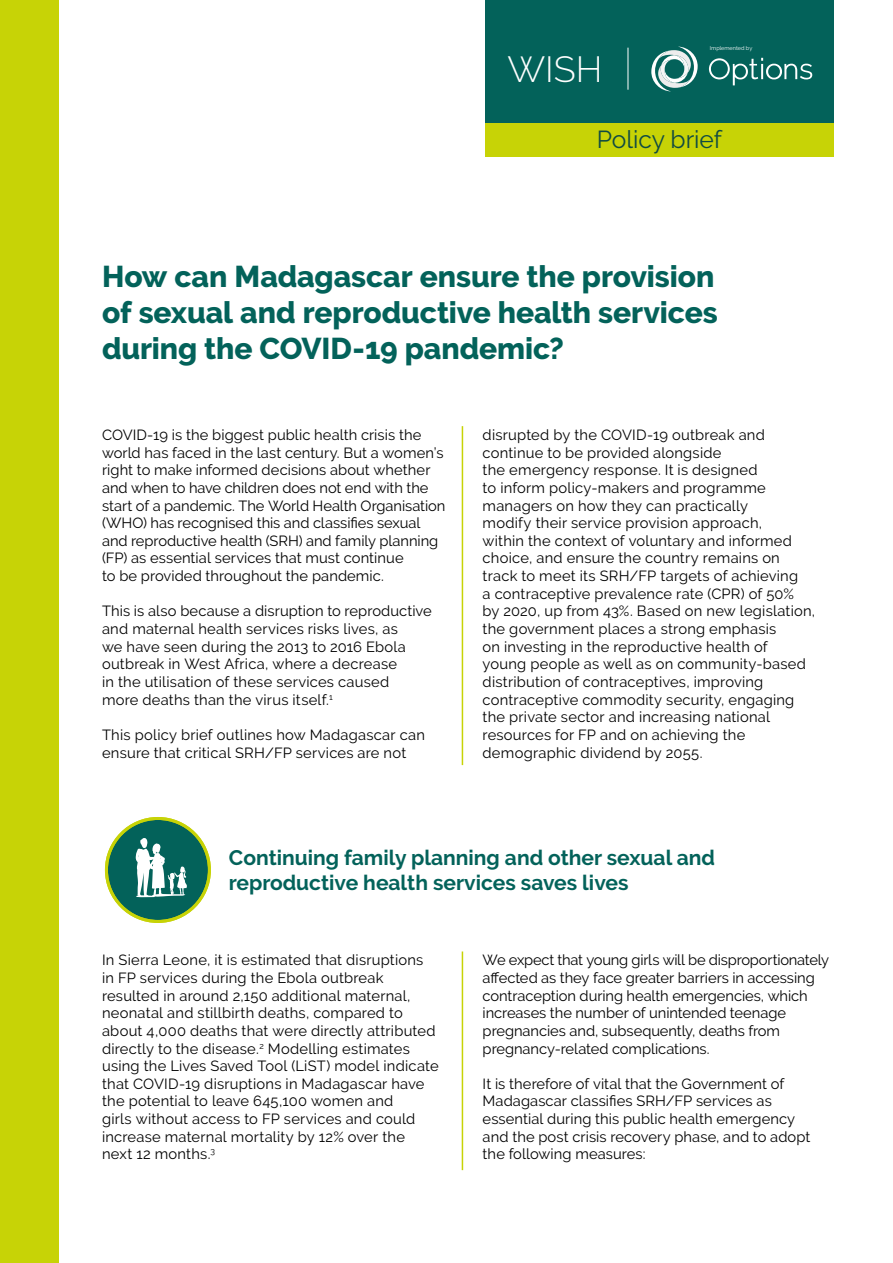
<style>
.page{position:relative;width:893px;height:1263px;background:#fff}
.page>*{position:absolute;margin:0;border:0;box-sizing:border-box;transform-origin:0 0}
.t1{font:300 36.3px "Raleway";color:#fff}
.t2{font:800 30px/36px "Raleway";letter-spacing:-.005em;color:#03625a;text-align:justify}
.t3{font:24.6px "Raleway";color:#104b42}
.t4{font:700 21px/25.2px "Raleway";color:#03625a}
.t5{font:14.7px/17.7px "Raleway";letter-spacing:.01em;color:#000}
.t6{font:5.55px "Raleway";color:#fff}
</style>
<div class="page">
<div style="left:0;top:0;width:59px;height:1263px;background:#c7d306"></div>
<hr style="left:462px;top:426px;width:1px;height:339px;background:#c7d306">
<svg style="left:105px;top:817px;width:106px;height:106px"></svg>
<div style="left:485px;top:47px;width:348px;height:110px;background:#c7d306"></div>
<div style="left:485px;top:0;width:348px;height:84px;background:#03625a"></div>
<div style="left:485px;top:11px;width:348px;height:112px;background:#03625a"></div>
<svg style="left:651px;top:47px;width:47px;height:44px"></svg>
<svg style="left:709px;top:58px;width:104px;height:27px"></svg>
<hr style="left:627px;top:48px;width:1px;height:42px;background:#fff">
<hr style="left:462px;top:951px;width:1px;height:219px;background:#c7d306">
<h1 class="t1" style="left:507px;top:48px;width:96px">WISH</h1>
<p class="t6" style="left:710px;top:45px;width:44px">Implemented by</p>
<h3 class="t3" style="left:597px;top:125px;width:127px">Policy brief</h3>
<h2 class="t2" style="left:102px;top:258px;width:617px">How can Madagascar ensure the provision of sexual and reproductive health services during the COVID-19 pandemic?</h2>
<p class="t5" style="left:102px;top:426px;width:345px">COVID-19 is the biggest public health crisis the world has faced in the last century. But a women’s right to make informed decisions about whether and when to have children does not end with the start of a pandemic. The World Health Organisation (WHO) has recognised this and classifies sexual and reproductive health (SRH) and family planning (FP) as essential services that must continue<br>to be provided throughout the pandemic.</p>
<p class="t5" style="left:102px;top:602px;width:331px">This is also because a disruption to reproductive and maternal health services risks lives, as<br>we have seen during the 2013 to 2016 Ebola outbreak in West Africa, where a decrease<br>in the utilisation of these services caused<br>more deaths than the virus itself.<sup>1</sup></p>
<p class="t5" style="left:102px;top:726px;width:324px">This policy brief outlines how Madagascar can ensure that critical SRH/FP services are not</p>
<p class="t5" style="left:483px;top:426px;width:334px">disrupted by the COVID-19 outbreak and continue to be provided alongside<br>the emergency response. It is designed<br>to inform policy-makers and programme managers on how they can practically<br>modify their service provision approach,<br>within the context of voluntary and informed choice, and ensure the country remains on track to meet its SRH/FP targets of achieving<br>a contraceptive prevalence rate (CPR) of 50%<br>by 2020, up from 43%. Based on new legislation, the government places a strong emphasis<br>on investing in the reproductive health of<br>young people as well as on community-based distribution of contraceptives, improving contraceptive commodity security, engaging the private sector and increasing national resources for FP and on achieving the demographic dividend by 2055.</p>
<h3 class="t4" style="left:229px;top:845px;width:487px">Continuing family planning and other sexual and reproductive health services saves lives</h3>
<p class="t5" style="left:102px;top:951px;width:338px">In Sierra Leone, it is estimated that disruptions in FP services during the Ebola outbreak resulted in around 2,150 additional maternal, neonatal and stillbirth deaths, compared to about 4,000 deaths that were directly attributed directly to the disease.<sup>2</sup> Modelling estimates using the Lives Saved Tool (LiST) model indicate that COVID-19 disruptions in Madagascar have the potential to leave 645,100 women and<br>girls without access to FP services and could increase maternal mortality by 12% over the next 12 months.<sup>3</sup></p>
<p class="t5" style="left:483px;top:951px;width:348px">We expect that young girls will be disproportionately affected as they face greater barriers in accessing contraception during health emergencies, which increases the number of unintended teenage pregnancies and, subsequently, deaths from pregnancy-related complications.</p>
<p class="t5" style="left:483px;top:1075px;width:329px">It is therefore of vital that the Government of Madagascar classifies SRH/FP services as essential during this public health emergency and the post crisis recovery phase, and to adopt the following measures:</p>
</div>
